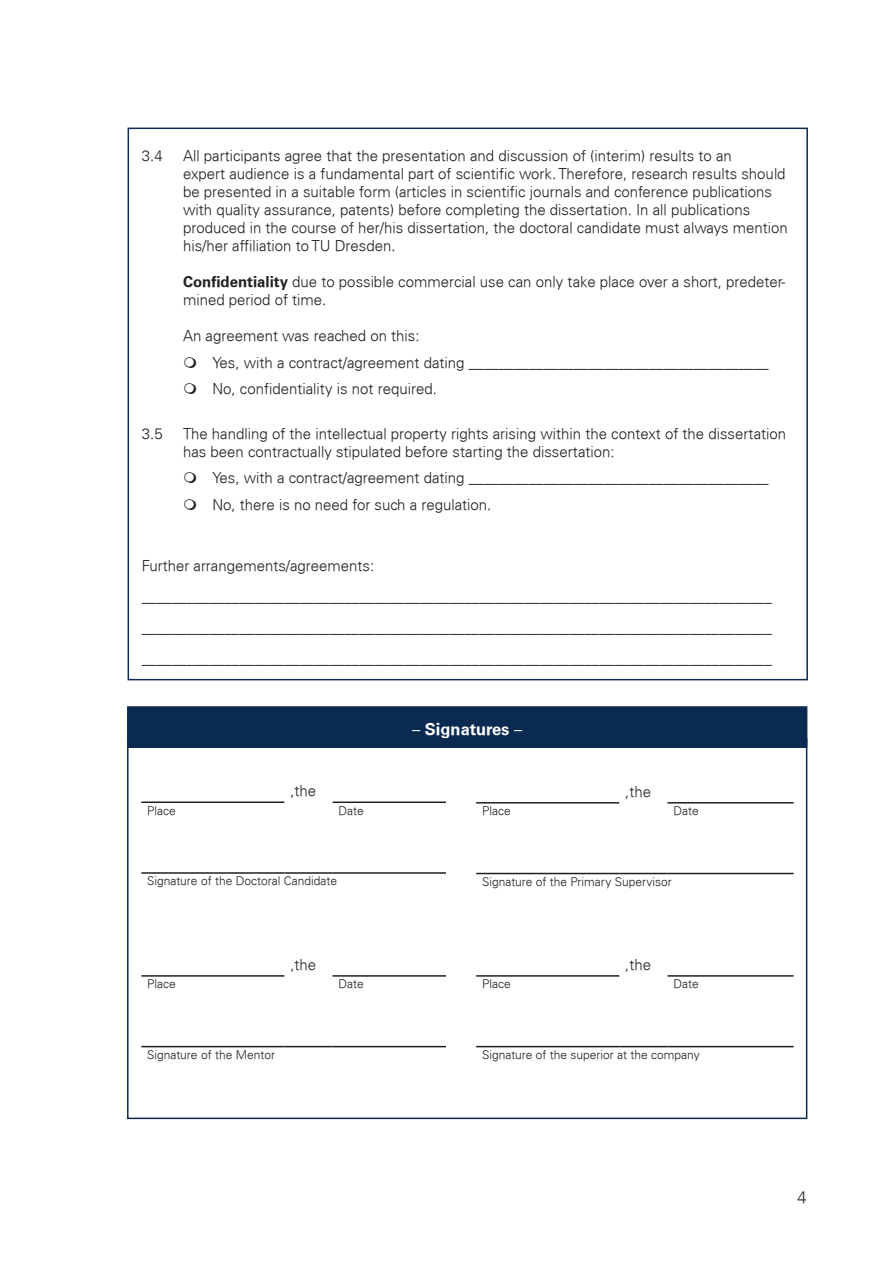
<style>
.page{position:relative;width:893px;height:1263px;background:#fff}
.page>*{position:absolute;margin:0;border:0;box-sizing:border-box;transform-origin:0 0}
.Text_Infokasten{font:700 16.5px "Univers";color:#fff}
.t1{font:300 16.5px "Univers";color:#231f20}
.Fließtext{font:300 15px "Univers";color:#231f20}
.Fließtext-2{font:300 12px "Univers";color:#231f20}
.s1{font-weight:700}
.s2{font-weight:400}
</style>
<div class="page">
<div style="left:128px;top:707px;width:679px;height:40px;background:#0b2a51"></div>
<div style="left:127px;top:706px;width:680px;height:42px;border:2px solid #0b2a51"></div>
<div style="left:127px;top:738px;width:680px;height:381px;border:2px solid #0b2a51"></div>
<hr style="left:141px;top:975px;width:143px;height:2px;background:#231f20">
<hr style="left:333px;top:975px;width:113px;height:2px;background:#231f20">
<hr style="left:141px;top:1046px;width:143px;height:1px;background:#231f20">
<hr style="left:284px;top:1046px;width:49px;height:1px;background:#231f20">
<hr style="left:333px;top:1046px;width:113px;height:1px;background:#231f20">
<hr style="left:141px;top:801px;width:143px;height:2px;background:#231f20">
<hr style="left:333px;top:801px;width:113px;height:2px;background:#231f20">
<hr style="left:141px;top:872px;width:143px;height:2px;background:#231f20">
<hr style="left:284px;top:872px;width:49px;height:2px;background:#231f20">
<hr style="left:333px;top:872px;width:113px;height:2px;background:#231f20">
<hr style="left:476px;top:1046px;width:143px;height:1px;background:#231f20">
<hr style="left:619px;top:1046px;width:48px;height:1px;background:#231f20">
<hr style="left:667px;top:1046px;width:127px;height:1px;background:#231f20">
<hr style="left:667px;top:975px;width:127px;height:2px;background:#231f20">
<hr style="left:476px;top:975px;width:143px;height:2px;background:#231f20">
<hr style="left:476px;top:873px;width:143px;height:1px;background:#231f20">
<hr style="left:619px;top:873px;width:48px;height:1px;background:#231f20">
<hr style="left:667px;top:873px;width:127px;height:1px;background:#231f20">
<hr style="left:667px;top:802px;width:127px;height:1px;background:#231f20">
<hr style="left:476px;top:802px;width:143px;height:1px;background:#231f20">
<p class="Fließtext" style="left:142px;top:147px;width:22px">3.4</p>
<p class="Fließtext" style="left:183px;top:147px;width:550px">All participants agree that the presentation and discussion of (interim) results to an</p>
<p class="Fließtext" style="left:183px;top:165px;width:604px">expert audience is a fundamental part of scientific work. Therefore, research results should</p>
<p class="Fließtext" style="left:183px;top:183px;width:590px">be presented in a suitable form (articles in scientific journals and conference publications</p>
<p class="Fließtext" style="left:183px;top:201px;width:569px">with quality assurance, patents) before completing the dissertation. In all publications</p>
<p class="Fließtext" style="left:183px;top:219px;width:606px">produced in the course of her/his dissertation, the doctoral candidate must always mention</p>
<p class="Fließtext" style="left:183px;top:237px;width:214px">his/her affiliation to TU Dresden.</p>
<p class="Fließtext" style="left:183px;top:273px;width:604px"><span class="s1">Confidentiality</span> due to possible commercial use can only take place over a short, predeter-</p>
<p class="Fließtext" style="left:183px;top:291px;width:145px">mined period of time.</p>
<p class="Fließtext" style="left:183px;top:327px;width:238px">An agreement was reached on this:</p>
<p class="Fließtext" style="left:212px;top:353px;width:558px">Yes, with a contract/agreement dating ________________________________________</p>
<p class="Fließtext" style="left:212px;top:380px;width:226px">No, confidentiality is not required.</p>
<p class="Fließtext" style="left:142px;top:424px;width:22px">3.5</p>
<p class="Fließtext" style="left:183px;top:424px;width:605px">The handling of the intellectual property rights arising within the context of the dissertation</p>
<p class="Fließtext" style="left:183px;top:442px;width:433px">has been contractually stipulated before starting the dissertation:</p>
<p class="Fließtext" style="left:212px;top:469px;width:558px">Yes, with a contract/agreement dating ________________________________________</p>
<p class="Fließtext" style="left:212px;top:495px;width:281px">No, there is no need for such a regulation.</p>
<p class="Fließtext" style="left:142px;top:557px;width:234px">Further arrangements/agreements:</p>
<p class="Fließtext" style="left:142px;top:588px;width:631px">____________________________________________________________________________________</p>
<p class="Fließtext" style="left:142px;top:618px;width:631px">____________________________________________________________________________________</p>
<p class="Fließtext" style="left:142px;top:649px;width:631px">____________________________________________________________________________________</p>
<p class="Text_Infokasten" style="left:412px;top:719px;width:112px"><span class="s2">–</span> Signatures <span class="s2">–</span></p>
<p class="Fließtext" style="left:290px;top:782px;width:27px">,the</p>
<p class="Fließtext" style="left:625px;top:782px;width:27px">,the</p>
<p class="Fließtext-2" style="left:147px;top:803px;width:30px">Place</p>
<p class="Fließtext-2" style="left:339px;top:803px;width:27px">Date</p>
<p class="Fließtext-2" style="left:482px;top:803px;width:30px">Place</p>
<p class="Fließtext-2" style="left:673px;top:803px;width:27px">Date</p>
<p class="Fließtext-2" style="left:147px;top:874px;width:191px">Signature of the Doctoral Candidate</p>
<p class="Fließtext-2" style="left:482px;top:874px;width:191px">Signature of the Primary Supervisor</p>
<p class="Fließtext" style="left:290px;top:955px;width:27px">,the</p>
<p class="Fließtext" style="left:625px;top:955px;width:27px">,the</p>
<p class="Fließtext-2" style="left:147px;top:977px;width:30px">Place</p>
<p class="Fließtext-2" style="left:339px;top:977px;width:27px">Date</p>
<p class="Fließtext-2" style="left:482px;top:977px;width:30px">Place</p>
<p class="Fließtext-2" style="left:673px;top:977px;width:27px">Date</p>
<p class="Fließtext-2" style="left:147px;top:1047px;width:129px">Signature of the Mentor</p>
<p class="Fließtext-2" style="left:482px;top:1047px;width:219px">Signature of the superior at the company</p>
<p class="t1" style="left:797px;top:1188px;width:11px">4</p>
</div>
